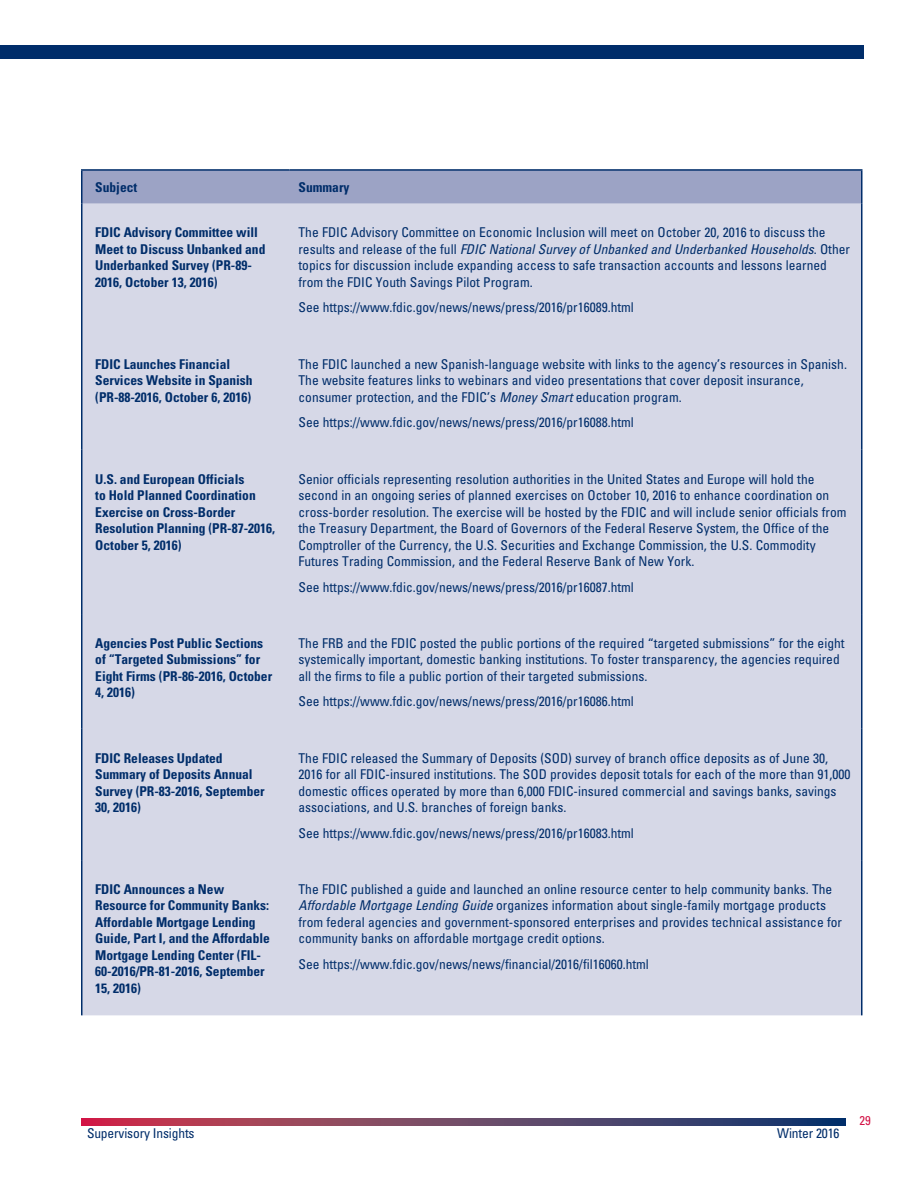
<style>
.page{position:relative;width:918px;height:1188px;background:#fff}
.page>*{position:absolute;margin:0;border:0;box-sizing:border-box;transform-origin:0 0}
.TableText_NoRule{font:condensed 13.5px/16.5px "Univers LT Std";color:#002d6a}
.RoundupTableBold{font:700 condensed 13.5px/16.5px "Univers LT Std";color:#002d6a}
.TableText_NoRule-2{font:700 condensed 13.5px "Univers LT Std";color:#002d6a}
.t1{font:condensed 12.75px "Univers LT Std";color:#d31245}
.s1{font-style:italic}
</style>
<div class="page">
<svg style="left:81px;top:1119px;width:765px;height:6px;background:#704062"></svg>
<div style="left:0;top:45px;width:864px;height:13px;background:#002d6a"></div>
<div style="left:82px;top:171px;width:779px;height:33px;background:#9ca3c5"></div>
<div style="left:82px;top:204px;width:779px;height:811px;background:#d6d8e7"></div>
<hr style="left:81px;top:204px;width:1px;height:131px;background:#002d6a">
<hr style="left:861px;top:204px;width:1px;height:131px;background:#002d6a">
<hr style="left:81px;top:335px;width:1px;height:115px;background:#002d6a">
<hr style="left:861px;top:335px;width:1px;height:115px;background:#002d6a">
<hr style="left:81px;top:450px;width:1px;height:164px;background:#002d6a">
<hr style="left:861px;top:450px;width:1px;height:164px;background:#002d6a">
<hr style="left:81px;top:614px;width:1px;height:115px;background:#002d6a">
<hr style="left:861px;top:614px;width:1px;height:115px;background:#002d6a">
<hr style="left:81px;top:729px;width:1px;height:131px;background:#002d6a">
<hr style="left:861px;top:729px;width:1px;height:131px;background:#002d6a">
<hr style="left:81px;top:860px;width:1px;height:155px;background:#002d6a">
<hr style="left:861px;top:860px;width:1px;height:155px;background:#002d6a">
<hr style="left:81px;top:169px;width:209px;height:2px;background:#002d6a">
<hr style="left:81px;top:171px;width:1px;height:33px;background:#002d6a">
<hr style="left:290px;top:169px;width:572px;height:2px;background:#002d6a">
<hr style="left:861px;top:171px;width:1px;height:33px;background:#002d6a">
<p class="RoundupTableBold" style="left:95px;top:179px;width:44px">Subject</p>
<p class="TableText_NoRule-2" style="left:298px;top:179px;width:52px">Summary</p>
<p class="RoundupTableBold" style="left:95px;top:224px;width:172px">FDIC Advisory Committee will<br>Meet to Discuss Unbanked and<br>Underbanked Survey (PR-89-<br>2016, October 13, 2016)</p>
<p class="TableText_NoRule" style="left:298px;top:224px;width:553px">The FDIC Advisory Committee on Economic Inclusion will meet on October 20, 2016 to discuss the results and release of the full <span class="s1">FDIC National Survey of Unbanked and Underbanked Households</span>. Other topics for discussion include expanding access to safe transaction accounts and lessons learned from the FDIC Youth Savings Pilot Program.</p>
<p class="TableText_NoRule" style="left:298px;top:299px;width:337px">See https://www.fdic.gov/news/news/press/2016/pr16089.html</p>
<p class="RoundupTableBold" style="left:95px;top:356px;width:159px">FDIC Launches Financial<br>Services Website in Spanish (PR-88-2016, October 6, 2016)</p>
<p class="TableText_NoRule" style="left:298px;top:356px;width:550px">The FDIC launched a new Spanish-language website with links to the agency’s resources in Spanish.<br>The website features links to webinars and video presentations that cover deposit insurance, consumer protection, and the FDIC’s <span class="s1">Money Smart</span> education program.</p>
<p class="TableText_NoRule" style="left:298px;top:414px;width:337px">See https://www.fdic.gov/news/news/press/2016/pr16088.html</p>
<p class="RoundupTableBold" style="left:95px;top:470px;width:181px">U.S. and European Officials<br>to Hold Planned Coordination<br>Exercise on Cross-Border<br>Resolution Planning (PR-87-2016,<br>October 5, 2016)</p>
<p class="TableText_NoRule" style="left:298px;top:470px;width:550px">Senior officials representing resolution authorities in the United States and Europe will hold the second in an ongoing series of planned exercises on October 10, 2016 to enhance coordination on cross-border resolution. The exercise will be hosted by the FDIC and will include senior officials from the Treasury Department, the Board of Governors of the Federal Reserve System, the Office of the Comptroller of the Currency, the U.S. Securities and Exchange Commission, the U.S. Commodity Futures Trading Commission, and the Federal Reserve Bank of New York.</p>
<p class="TableText_NoRule" style="left:298px;top:578px;width:337px">See https://www.fdic.gov/news/news/press/2016/pr16087.html</p>
<p class="RoundupTableBold" style="left:95px;top:635px;width:178px">Agencies Post Public Sections of “Targeted Submissions” for<br>Eight Firms (PR-86-2016, October<br>4, 2016)</p>
<p class="TableText_NoRule" style="left:298px;top:635px;width:548px">The FRB and the FDIC posted the public portions of the required “targeted submissions” for the eight systemically important, domestic banking institutions. To foster transparency, the agencies required all the firms to file a public portion of their targeted submissions.</p>
<p class="TableText_NoRule" style="left:298px;top:693px;width:337px">See https://www.fdic.gov/news/news/press/2016/pr16086.html</p>
<p class="RoundupTableBold" style="left:95px;top:749px;width:171px">FDIC Releases Updated<br>Summary of Deposits Annual<br>Survey (PR-83-2016, September<br>30, 2016)</p>
<p class="TableText_NoRule" style="left:298px;top:749px;width:554px">The FDIC released the Summary of Deposits (SOD) survey of branch office deposits as of June 30, 2016 for all FDIC-insured institutions. The SOD provides deposit totals for each of the more than 91,000 domestic offices operated by more than 6,000 FDIC-insured commercial and savings banks, savings associations, and U.S. branches of foreign banks.</p>
<p class="TableText_NoRule" style="left:298px;top:824px;width:337px">See https://www.fdic.gov/news/news/press/2016/pr16083.html</p>
<p class="RoundupTableBold" style="left:95px;top:881px;width:176px">FDIC Announces a New<br>Resource for Community Banks:<br>Affordable Mortgage Lending<br>Guide, Part I, and the Affordable<br>Mortgage Lending Center (FIL-<br>60-2016/PR-81-2016, September<br>15, 2016)</p>
<p class="TableText_NoRule" style="left:298px;top:881px;width:545px">The FDIC published a guide and launched an online resource center to help community banks. The <span class="s1">Affordable Mortgage Lending Guide</span> organizes information about single-family mortgage products from federal agencies and government-sponsored enterprises and provides technical assistance for community banks on affordable mortgage credit options.</p>
<p class="TableText_NoRule" style="left:298px;top:956px;width:352px">See https://www.fdic.gov/news/news/financial/2016/fil16060.html</p>
<p class="TableText_NoRule" style="left:87px;top:1125px;width:109px">Supervisory Insights</p>
<p class="TableText_NoRule" style="left:777px;top:1125px;width:64px">Winter 2016</p>
<p class="t1" style="left:860px;top:1112px;width:13px">29</p>
</div>
